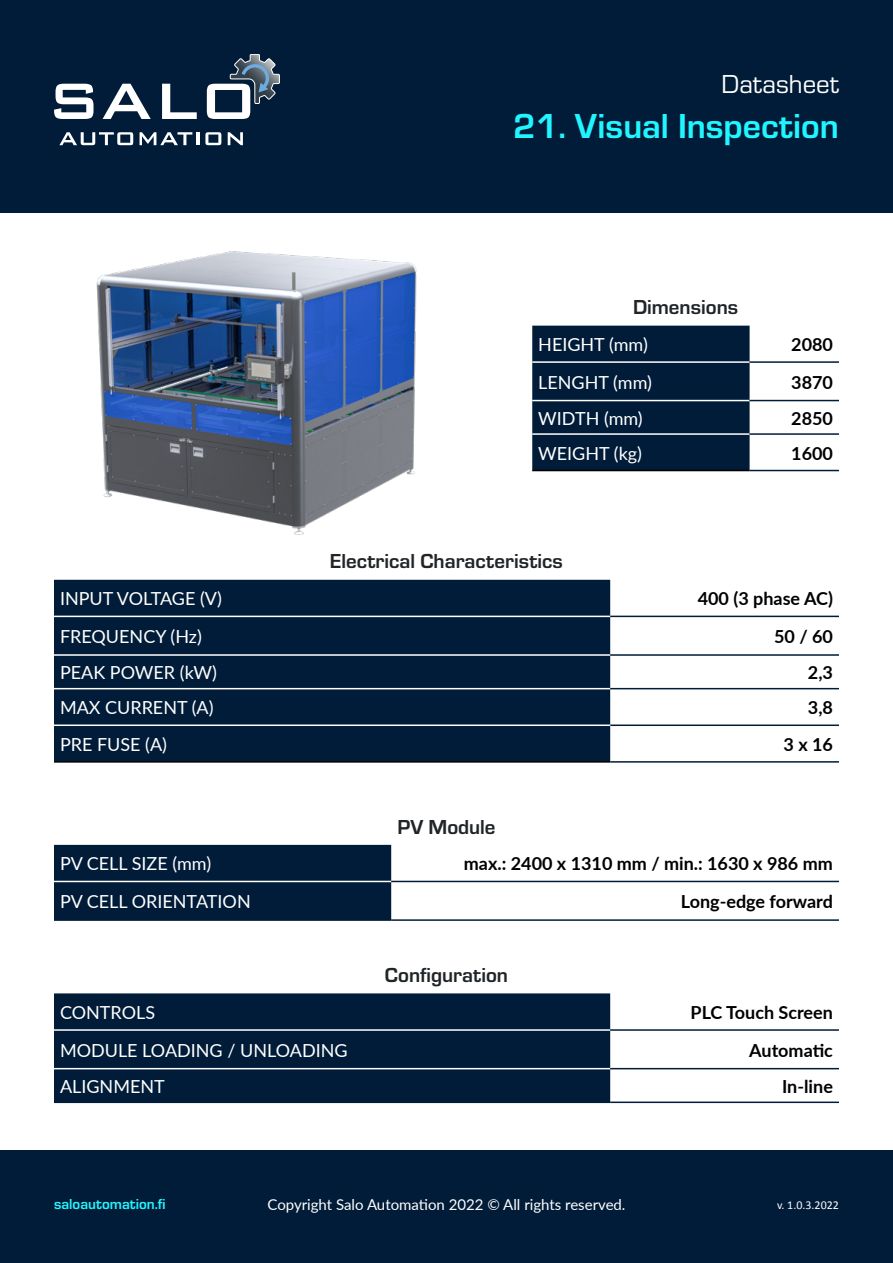
<style>
.page{position:relative;width:893px;height:1263px;background:#fff}
.page>*{position:absolute;margin:0;border:0;box-sizing:border-box;transform-origin:0 0}
.t1{font:700 36px "Eurostile";color:#21f5ff}
.t2{font:27px "Eurostile";color:#fff}
.t3{font:700 21px "Eurostile";color:#212528}
.t4{font:18px "Lato";color:#fff}
.t5{font:700 18px "Lato";color:#000}
.t6{font:15px "Lato";color:#fff}
.t7{font:700 15px "Eurostile";color:#21f5ff}
.t8{font:12px "Calibri";color:#fff}
</style>
<div class="page">
<div style="left:0;top:0;width:893px;height:213px;background:#001c38"></div>
<svg style="left:54px;top:84px;width:40px;height:35px"></svg>
<svg style="left:103px;top:84px;width:48px;height:35px"></svg>
<svg style="left:162px;top:84px;width:35px;height:35px"></svg>
<svg style="left:59px;top:132px;width:74px;height:13px"></svg>
<svg style="left:140px;top:132px;width:59px;height:13px"></svg>
<svg style="left:205px;top:132px;width:16px;height:13px"></svg>
<svg style="left:228px;top:132px;width:15px;height:13px"></svg>
<svg style="left:207px;top:54px;width:73px;height:65px"></svg>
<img style="left:96px;top:251px;width:321px;height:284px">
<div style="left:532px;top:326px;width:218px;height:144px;background:#001c38"></div>
<hr style="left:532px;top:361px;width:218px;height:2px;background:#fff">
<hr style="left:532px;top:400px;width:218px;height:1px;background:#fff">
<hr style="left:532px;top:433px;width:218px;height:2px;background:#fff">
<hr style="left:532px;top:470px;width:218px;height:1px;background:#000">
<hr style="left:750px;top:361px;width:89px;height:2px;background:#001c38">
<hr style="left:750px;top:400px;width:89px;height:1px;background:#001c38">
<hr style="left:750px;top:433px;width:89px;height:2px;background:#001c38">
<hr style="left:750px;top:470px;width:89px;height:1px;background:#001c38">
<div style="left:54px;top:580px;width:556px;height:181px;background:#001c38"></div>
<hr style="left:54px;top:616px;width:556px;height:1px;background:#fff">
<hr style="left:54px;top:654px;width:556px;height:2px;background:#fff">
<hr style="left:54px;top:688px;width:556px;height:1px;background:#fff">
<hr style="left:54px;top:761px;width:556px;height:2px;background:#000">
<hr style="left:610px;top:616px;width:229px;height:1px;background:#001c38">
<hr style="left:610px;top:654px;width:229px;height:2px;background:#001c38">
<hr style="left:610px;top:688px;width:229px;height:1px;background:#001c38">
<hr style="left:610px;top:724px;width:229px;height:2px;background:#001c38">
<hr style="left:610px;top:761px;width:229px;height:2px;background:#001c38">
<hr style="left:54px;top:724px;width:556px;height:2px;background:#fff">
<div style="left:54px;top:993px;width:556px;height:108px;background:#001c38"></div>
<hr style="left:54px;top:1029px;width:556px;height:2px;background:#fff">
<hr style="left:54px;top:1068px;width:556px;height:1px;background:#fff">
<hr style="left:610px;top:1029px;width:229px;height:2px;background:#001c38">
<hr style="left:610px;top:1068px;width:229px;height:1px;background:#001c38">
<hr style="left:610px;top:1101px;width:229px;height:2px;background:#001c38">
<hr style="left:54px;top:1101px;width:556px;height:2px;background:#001c38">
<div style="left:54px;top:845px;width:337px;height:74px;background:#001c38"></div>
<hr style="left:54px;top:881px;width:337px;height:1px;background:#fff">
<hr style="left:391px;top:881px;width:448px;height:1px;background:#001c38">
<hr style="left:391px;top:919px;width:448px;height:2px;background:#001c38">
<hr style="left:54px;top:919px;width:337px;height:2px;background:#001c38">
<div style="left:0;top:1150px;width:893px;height:113px;background:#001c38"></div>
<h2 class="t2" style="left:722px;top:66px;width:119px">Datasheet</h2>
<h1 class="t1" style="left:513px;top:100px;width:327px">21. Visual Inspection</h1>
<p class="t3" style="left:633px;top:292px;width:107px">Dimensions</p>
<p class="t4" style="left:538px;top:332px;width:111px">HEIGHT (mm)</p>
<p class="t5" style="left:791px;top:331px;width:43px">2080</p>
<p class="t4" style="left:538px;top:369px;width:115px">LENGHT (mm)</p>
<p class="t5" style="left:791px;top:369px;width:43px">3870</p>
<p class="t4" style="left:538px;top:405px;width:106px">WIDTH (mm)</p>
<p class="t5" style="left:791px;top:405px;width:43px">2850</p>
<p class="t4" style="left:538px;top:440px;width:105px">WEIGHT (kg)</p>
<p class="t5" style="left:791px;top:440px;width:43px">1600</p>
<p class="t3" style="left:330px;top:546px;width:235px">Electrical Characteristics</p>
<p class="t4" style="left:60px;top:586px;width:164px">INPUT VOLTAGE (V)</p>
<p class="t5" style="left:698px;top:585px;width:137px">400 (3 phase AC)</p>
<p class="t4" style="left:60px;top:623px;width:143px">FREQUENCY (Hz)</p>
<p class="t5" style="left:774px;top:623px;width:60px">50 / 60</p>
<p class="t4" style="left:60px;top:660px;width:158px">PEAK POWER (kW)</p>
<p class="t5" style="left:808px;top:659px;width:27px">2,3</p>
<p class="t4" style="left:60px;top:695px;width:155px">MAX CURRENT (A)</p>
<p class="t5" style="left:808px;top:694px;width:27px">3,8</p>
<p class="t4" style="left:60px;top:731px;width:109px">PRE FUSE (A)</p>
<p class="t5" style="left:783px;top:731px;width:51px">3 x 16</p>
<p class="t3" style="left:397px;top:811px;width:100px">PV Module</p>
<p class="t4" style="left:60px;top:851px;width:153px">PV CELL SIZE (mm)</p>
<p class="t5" style="left:464px;top:851px;width:370px">max.: 2400 x 1310 mm / min.: 1630 x 986 mm</p>
<p class="t4" style="left:60px;top:888px;width:192px">PV CELL ORIENTATION</p>
<p class="t5" style="left:681px;top:888px;width:154px">Long-edge forward</p>
<p class="t3" style="left:385px;top:960px;width:125px">Configuration</p>
<p class="t4" style="left:60px;top:999px;width:97px">CONTROLS</p>
<p class="t5" style="left:690px;top:999px;width:144px">PLC Touch Screen</p>
<p class="t4" style="left:60px;top:1037px;width:289px">MODULE LOADING / UNLOADING</p>
<p class="t5" style="left:749px;top:1037px;width:85px">Automatic</p>
<p class="t4" style="left:60px;top:1073px;width:106px">ALIGNMENT</p>
<p class="t5" style="left:782px;top:1073px;width:52px">In-line</p>
<p class="t7" style="left:54px;top:1193px;width:113px">saloautomation.fi</p>
<p class="t6" style="left:267px;top:1194px;width:360px">Copyright Salo Automation 2022 © All rights reserved.</p>
<p class="t8" style="left:777px;top:1197px;width:63px">v. 1.0.3.2022</p>
</div>
